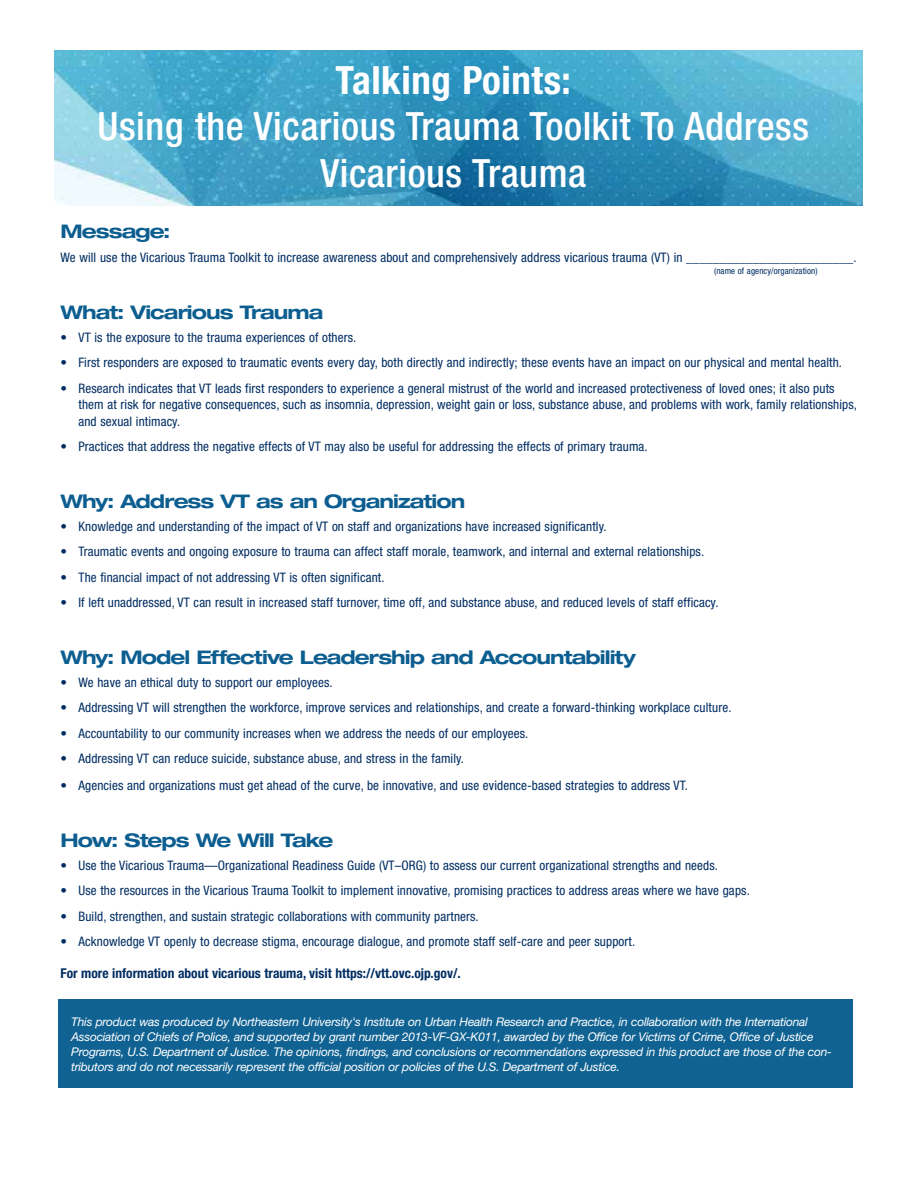
<style>
.page{position:relative;width:918px;height:1188px;background:#fff}
.page>*{position:absolute;margin:0;border:0;box-sizing:border-box;transform-origin:0 0}
.t1{font:500 condensed 39px/46.5px "Helvetica Neue LT Std";letter-spacing:.015em;color:#fff;text-align:center}
.t2{font:700 expanded 18.75px "Helvetica Neue LT Std";letter-spacing:-.05em;color:#0c5e90;scale:1.05 1}
.t3{font:700 condensed 13.5px "Helvetica Neue LT Std";color:#002d62}
.t4{font:condensed 13.2px/16.5px "Helvetica Neue LT Std";letter-spacing:.01em;color:#002d62}
.t5{font:italic 12px/15px "Helvetica Neue LT Std";letter-spacing:-.02em;color:#fff}
.t6{font:condensed 9px "Helvetica Neue LT Std";letter-spacing:.01em;color:#002d62}
.s1{font-weight:700}
</style>
<div class="page">
<img style="left:54px;top:50px;width:809px;height:155px">
<div style="left:58px;top:1000px;width:795px;height:88px;background:#106292"></div>
<h1 class="t1" style="left:98px;top:56px;width:713px"><span class="s1">Talking Points:<br></span>Using the Vicarious Trauma Toolkit To Address<br>Vicarious Trauma</h1>
<h2 class="t2" style="left:60px;top:220px;width:106px">Message:</h2>
<p class="t4" style="left:60px;top:249px;width:798px">We will use the Vicarious Trauma Toolkit to increase awareness about and comprehensively address vicarious trauma (VT) in _________________________.</p>
<p class="t6" style="left:714px;top:265px;width:105px">(name of agency/organization)</p>
<h2 class="t2" style="left:60px;top:301px;width:252px">What: Vicarious Trauma</h2>
<p class="t4" style="left:60px;top:329px;width:297px">• VT is the exposure to the trauma experiences of others.</p>
<p class="t4" style="left:60px;top:354px;width:783px">• First responders are exposed to traumatic events every day, both directly and indirectly; these events have an impact on our physical and mental health.</p>
<p class="t4" style="left:78px;top:380px;width:780px;text-indent:-18px">• Research indicates that VT leads first responders to experience a general mistrust of the world and increased protectiveness of loved ones; it also puts them at risk for negative consequences, such as insomnia, depression, weight gain or loss, substance abuse, and problems with work, family relationships, and sexual intimacy.</p>
<p class="t4" style="left:60px;top:438px;width:589px">• Practices that address the negative effects of VT may also be useful for addressing the effects of primary trauma.</p>
<h2 class="t2" style="left:60px;top:490px;width:387px">Why: Address VT as an Organization</h2>
<p class="t4" style="left:60px;top:518px;width:548px">• Knowledge and understanding of the impact of VT on staff and organizations have increased significantly.</p>
<p class="t4" style="left:60px;top:543px;width:645px">• Traumatic events and ongoing exposure to trauma can affect staff morale, teamwork, and internal and external relationships.</p>
<p class="t4" style="left:60px;top:569px;width:326px">• The financial impact of not addressing VT is often significant.</p>
<p class="t4" style="left:60px;top:594px;width:660px">• If left unaddressed, VT can result in increased staff turnover, time off, and substance abuse, and reduced levels of staff efficacy.</p>
<h2 class="t2" style="left:60px;top:646px;width:549px">Why: Model Effective Leadership and Accountability</h2>
<p class="t4" style="left:60px;top:674px;width:274px">• We have an ethical duty to support our employees.</p>
<p class="t4" style="left:60px;top:699px;width:673px">• Addressing VT will strengthen the workforce, improve services and relationships, and create a forward-thinking workplace culture.</p>
<p class="t4" style="left:60px;top:725px;width:469px">• Accountability to our community increases when we address the needs of our employees.</p>
<p class="t4" style="left:60px;top:750px;width:405px">• Addressing VT can reduce suicide, substance abuse, and stress in the family.</p>
<p class="t4" style="left:60px;top:777px;width:629px">• Agencies and organizations must get ahead of the curve, be innovative, and use evidence-based strategies to address VT.</p>
<h2 class="t2" style="left:60px;top:829px;width:261px">How: Steps We Will Take</h2>
<p class="t4" style="left:60px;top:857px;width:659px">• Use the Vicarious Trauma—Organizational Readiness Guide (VT–ORG) to assess our current organizational strengths and needs.</p>
<p class="t4" style="left:60px;top:882px;width:691px">• Use the resources in the Vicarious Trauma Toolkit to implement innovative, promising practices to address areas where we have gaps.</p>
<p class="t4" style="left:60px;top:908px;width:420px">• Build, strengthen, and sustain strategic collaborations with community partners.</p>
<p class="t4" style="left:60px;top:933px;width:576px">• Acknowledge VT openly to decrease stigma, encourage dialogue, and promote staff self-care and peer support.</p>
<p class="t3" style="left:60px;top:965px;width:402px">For more information about vicarious trauma, visit https://vtt.ovc.ojp.gov/.</p>
<p class="t5" style="left:71px;top:1014px;width:762px">This product was produced by Northeastern University's Institute on Urban Health Research and Practice, in collaboration with the International Association of Chiefs of Police, and supported by grant number 2013-VF-GX-K011, awarded by the Office for Victims of Crime, Office of Justice Programs, U.S. Department of Justice. The opinions, findings, and conclusions or recommendations expressed in this product are those of the con&shy;tributors and do not necessarily represent the official position or policies of the U.S. Department of Justice.</p>
</div>
